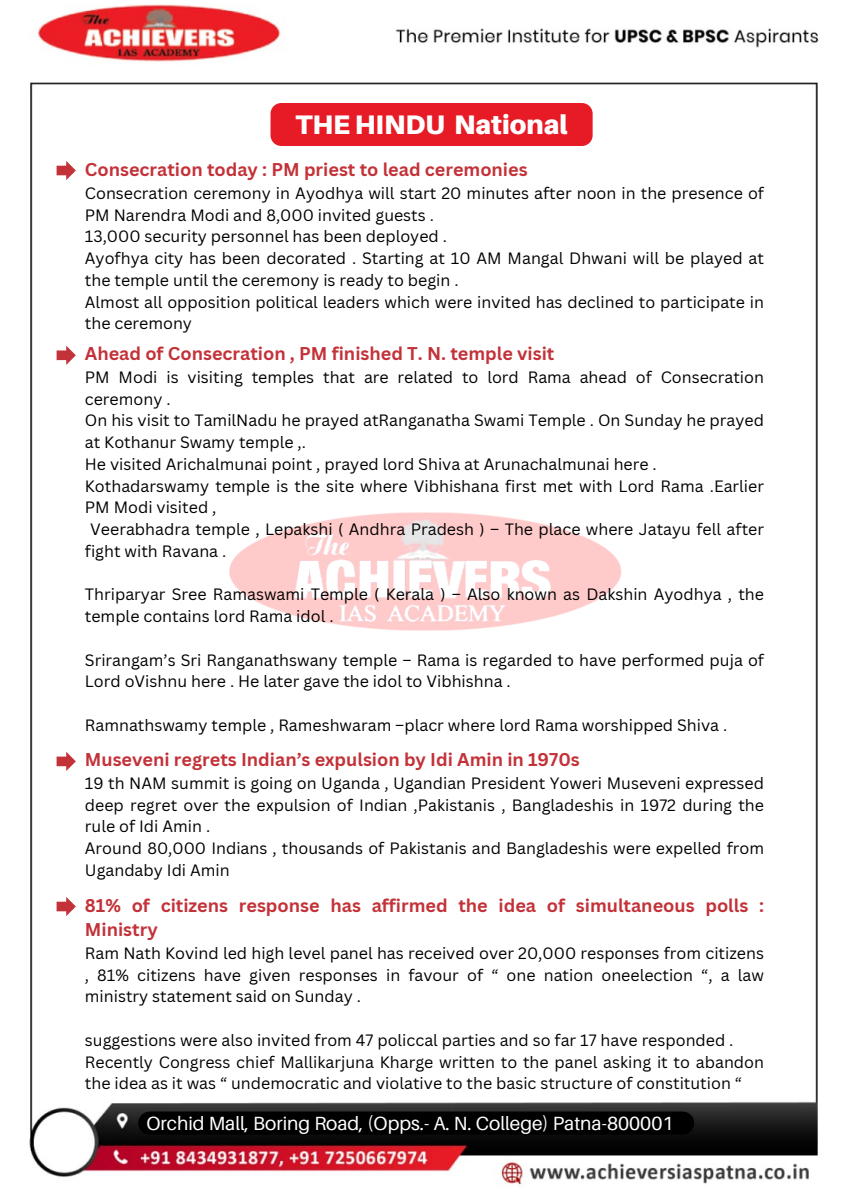
<style>
.page{position:relative;width:849px;height:1200px;background:#fff}
.page>*{position:absolute;margin:0;border:0;box-sizing:border-box;transform-origin:0 0}
.t1{font:900 26.8px "Aileron";color:#fff}
.t2{font:19.1px "Aileron";color:#fff}
.t3{font:700 18px/24.8px "Canva Sans";color:#c33238}
.t4{font:16px/21.8px "Canva Sans";color:#000}
</style>
<div class="page">
<img style="left:29px;top:4px;width:790px;height:1181px">
<img style="left:210px;top:482px;width:433px;height:183px">
<svg style="left:57px;top:161px;width:19px;height:19px"></svg>
<svg style="left:57px;top:346px;width:19px;height:19px"></svg>
<svg style="left:57px;top:752px;width:19px;height:19px"></svg>
<div style="left:270px;top:103px;width:322px;height:43px;background:#e71b26"></div>
<div style="left:138px;top:1112px;width:556px;height:23px;background:#000;border-radius:12px"></div>
<svg style="left:57px;top:897px;width:19px;height:19px"></svg>
<p class="t1" style="left:295px;top:108px;width:274px">THE HINDU National</p>
<p class="t3" style="left:85px;top:157px;width:444px">Consecration today : PM priest to lead ceremonies</p>
<p class="t4" style="left:85px;top:182px;width:680px">Consecration ceremony in Ayodhya will start 20 minutes after noon in the presence of<br>PM Narendra Modi and 8,000 invited guests .</p>
<p class="t4" style="left:85px;top:225px;width:363px">13,000 security personnel has been deployed .</p>
<p class="t4" style="left:85px;top:247px;width:680px">Ayofhya city has been decorated . Starting at 10 AM Mangal Dhwani will be played at the temple until the ceremony is ready to begin .</p>
<h1 class="t4" style="left:85px;top:290px;width:680px">Almost all opposition political leaders which were invited has declined to participate in the ceremony</h1>
<p class="t3" style="left:85px;top:341px;width:471px">Ahead of Consecration , PM finished T. N. temple visit</p>
<p class="t4" style="left:85px;top:366px;width:680px">PM Modi is visiting temples that are related to lord Rama ahead of Consecration ceremony .</p>
<p class="t4" style="left:85px;top:409px;width:680px">On his visit to TamilNadu he prayed atRanganatha Swami Temple . On Sunday he prayed at Kothanur Swamy temple ,.</p>
<p class="t4" style="left:85px;top:453px;width:573px">He visited Arichalmunai point , prayed lord Shiva at Arunachalmunai here .</p>
<p class="t4" style="left:85px;top:475px;width:680px">Kothadarswamy temple is the site where Vibhishana first met with Lord Rama .Earlier<br>PM Modi visited ,</p>
<p class="t4" style="left:85px;top:518px;width:680px;text-indent:5px">Veerabhadra temple , Lepakshi ( Andhra Pradesh ) – The place where Jatayu fell after fight with Ravana .</p>
<p class="t4" style="left:85px;top:583px;width:680px">Thriparyar Sree Ramaswami Temple ( Kerala ) – Also known as Dakshin Ayodhya , the temple contains lord Rama idol .</p>
<p class="t4" style="left:85px;top:649px;width:680px">Srirangam’s Sri Ranganathswany temple – Rama is regarded to have performed puja of<br>Lord oVishnu here . He later gave the idol to Vibhishna .</p>
<p class="t4" style="left:85px;top:714px;width:643px">Ramnathswamy temple , Rameshwaram –placr where lord Rama worshipped Shiva .</p>
<p class="t3" style="left:85px;top:747px;width:496px">Museveni regrets Indian’s expulsion by Idi Amin in 1970s</p>
<p class="t4" style="left:85px;top:772px;width:680px;text-align:justify">19 th NAM summit is going on Uganda , Ugandian President Yoweri Museveni expressed deep regret over the expulsion of Indian ,Pakistanis , Bangladeshis in 1972 during the rule of Idi Amin .</p>
<p class="t4" style="left:85px;top:837px;width:680px">Around 80,000 Indians , thousands of Pakistanis and Bangladeshis were expelled from<br>Ugandaby Idi Amin</p>
<p class="t3" style="left:85px;top:892px;width:680px">81% of citizens response has affirmed the idea of simultaneous polls :<br>Ministry</p>
<p class="t4" style="left:85px;top:942px;width:680px;text-align:justify">Ram Nath Kovind led high level panel has received over 20,000 responses from citizens , 81% citizens have given responses in favour of “ one nation oneelection “, a law ministry statement said on Sunday .</p>
<p class="t4" style="left:85px;top:1029px;width:650px">suggestions were also invited from 47 policcal parties and so far 17 have responded .</p>
<p class="t4" style="left:85px;top:1050px;width:680px">Recently Congress chief Mallikarjuna Kharge written to the panel asking it to abandon the idea as it was “ undemocratic and violative to the basic structure of constitution “</p>
<p class="t2" style="left:146px;top:1111px;width:528px">Orchid Mall, Boring Road, (Opps.- A. N. College) Patna-800001</p>
</div>
